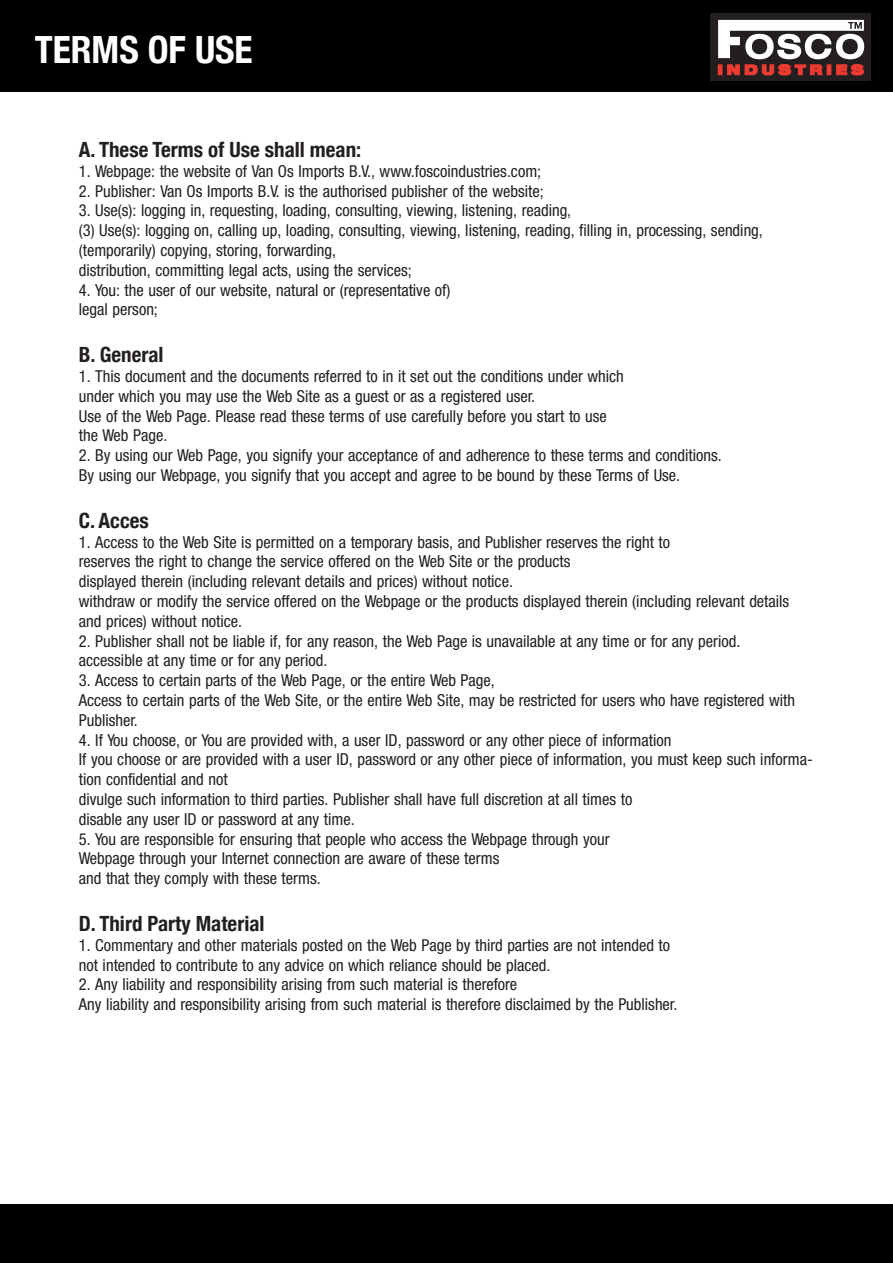
<style>
.page{position:relative;width:893px;height:1263px;background:#fff}
.page>*{position:absolute;margin:0;border:0;box-sizing:border-box;transform-origin:0 0}
.t1{font:700 condensed 37.5px "Helvetica Neue";color:#fff}
.t2{font:700 condensed 21px "Helvetica Neue";color:#231f20}
.t3{font:16.5px/19.8px "Helvetica Neue LT 57 Cn";color:#231f20}
</style>
<div class="page">
<div style="left:0;top:1204px;width:893px;height:59px;background:#000001"></div>
<div style="left:0;top:0;width:893px;height:91px;background:#000001"></div>
<div style="left:711px;top:13px;width:160px;height:68px;background:#231f20"></div>
<svg style="left:718px;top:20px;width:147px;height:56px"></svg>
<h1 class="t1" style="left:35px;top:27px;width:219px">TERMS OF USE</h1>
<p class="t2" style="left:79px;top:137px;width:284px">A. These Terms of Use shall mean:</p>
<p class="t3" style="left:79px;top:161px;width:464px">1. Webpage: the website of Van Os Imports B.V., www.foscoindustries.com;</p>
<p class="t3" style="left:79px;top:181px;width:466px">2. Publisher: Van Os Imports B.V. is the authorised publisher of the website;</p>
<p class="t3" style="left:79px;top:200px;width:686px">3. Use(s): logging in, requesting, loading, consulting, viewing, listening, reading,<br>(3) Use(s): logging on, calling up, loading, consulting, viewing, listening, reading, filling in, processing, sending, (temporarily) copying, storing, forwarding,<br>distribution, committing legal acts, using the services;</p>
<p class="t3" style="left:79px;top:280px;width:373px">4. You: the user of our website, natural or (representative of) legal person;</p>
<p class="t2" style="left:79px;top:342px;width:86px">B. General</p>
<p class="t3" style="left:79px;top:366px;width:546px">1. This document and the documents referred to in it set out the conditions under which under which you may use the Web Site as a guest or as a registered user.<br>Use of the Web Page. Please read these terms of use carefully before you start to use the Web Page.</p>
<p class="t3" style="left:79px;top:445px;width:644px">2. By using our Web Page, you signify your acceptance of and adherence to these terms and conditions.<br>By using our Webpage, you signify that you accept and agree to be bound by these Terms of Use.</p>
<p class="t2" style="left:79px;top:508px;width:71px">C. Acces</p>
<p class="t3" style="left:79px;top:532px;width:712px">1. Access to the Web Site is permitted on a temporary basis, and Publisher reserves the right to<br>reserves the right to change the service offered on the Web Site or the products<br>displayed therein (including relevant details and prices) without notice.<br>withdraw or modify the service offered on the Webpage or the products displayed therein (including relevant details and prices) without notice.</p>
<p class="t3" style="left:79px;top:631px;width:663px">2. Publisher shall not be liable if, for any reason, the Web Page is unavailable at any time or for any period. accessible at any time or for any period.</p>
<p class="t3" style="left:79px;top:670px;width:718px">3. Access to certain parts of the Web Page, or the entire Web Page,<br>Access to certain parts of the Web Site, or the entire Web Site, may be restricted for users who have registered with<br>Publisher.</p>
<p class="t3" style="left:79px;top:730px;width:735px">4. If You choose, or You are provided with, a user ID, password or any other piece of information<br>If you choose or are provided with a user ID, password or any other piece of information, you must keep such informa&shy;tion confidential and not<br>divulge such information to third parties. Publisher shall have full discretion at all times to<br>disable any user ID or password at any time.</p>
<p class="t3" style="left:79px;top:829px;width:532px">5. You are responsible for ensuring that people who access the Webpage through your<br>Webpage through your Internet connection are aware of these terms<br>and that they comply with these terms.</p>
<p class="t2" style="left:79px;top:911px;width:187px">D. Third Party Material</p>
<p class="t3" style="left:79px;top:935px;width:593px">1. Commentary and other materials posted on the Web Page by third parties are not intended to not intended to contribute to any advice on which reliance should be placed.</p>
<p class="t3" style="left:79px;top:974px;width:600px">2. Any liability and responsibility arising from such material is therefore<br>Any liability and responsibility arising from such material is therefore disclaimed by the Publisher.</p>
</div>
